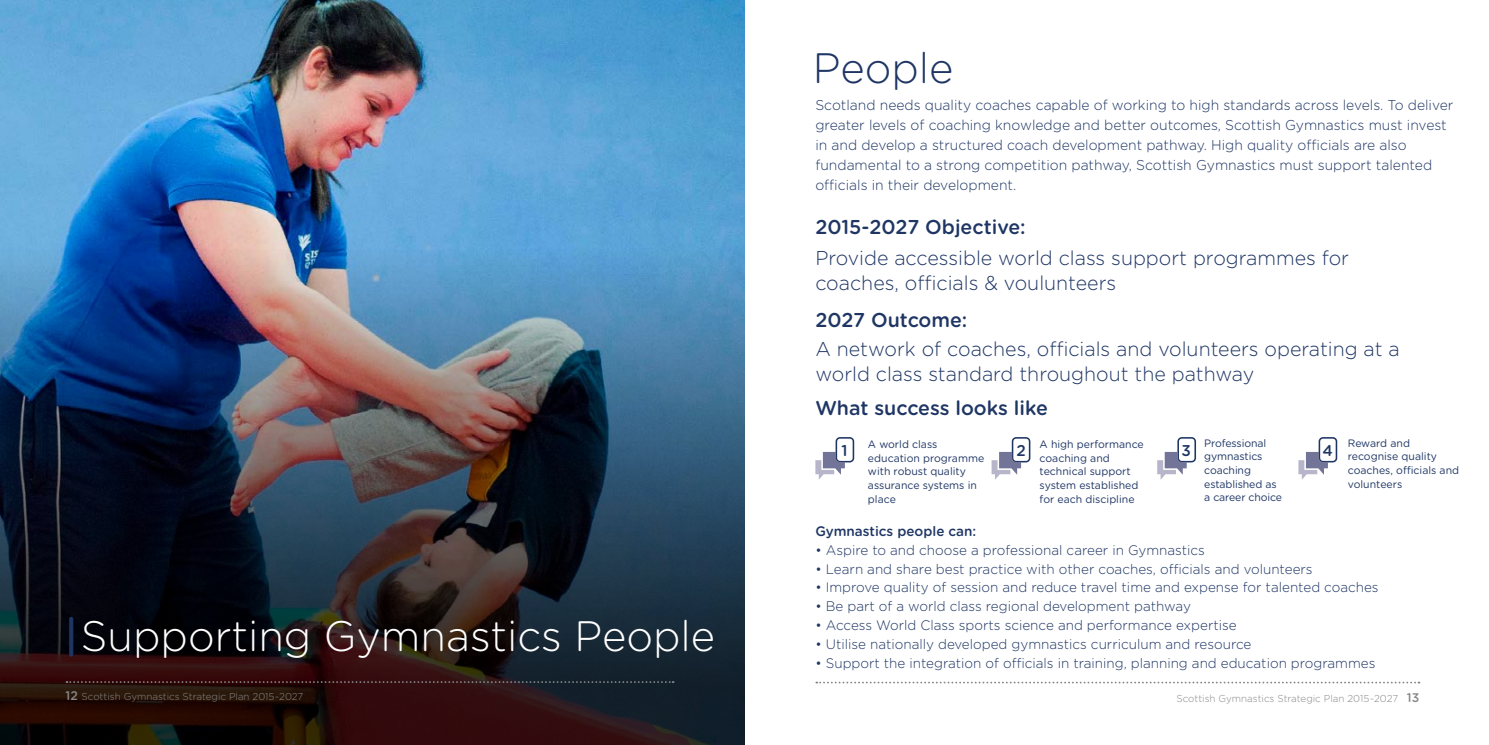
<style>
.page{position:relative;width:1489px;height:745px;background:#fff}
.page>*{position:absolute;margin:0;border:0;box-sizing:border-box;transform-origin:0 0}
.t1{font:300 42.5px "Gotham Rounded";color:#fff}
.t2{font:300 42.5px "Gotham Rounded";color:#1f3664}
.t3{font:300 20px/25px "Gotham Rounded";color:#1f3664}
.t4{font:500 20px "Gotham Rounded";color:#1f3664}
.t5{font:500 15.62px "Gotham Rounded";color:#1f3664}
.t6{font:300 14.25px/19.9px "Gotham Rounded";color:#1f3664}
.t7{font:300 13.75px "Gotham Rounded";color:#1f3664}
.t8{font:500 13.75px "Gotham Rounded";color:#1f3664}
.t9{font:10.75px/13.6px "Gotham Rounded";color:#1f3664}
.t10{font:300 10px "Gotham Rounded";color:#878787}
.s1{font-weight:500;color:#1f3664}
.s2{font-weight:500;font-size:12.5px}
</style>
<div class="page">
<img style="left:0;top:0;width:744px;height:248px">
<img style="left:0;top:248px;width:744px;height:496px">
<svg style="left:816px;top:681px;width:603px;height:2px"></svg>
<svg style="left:66px;top:680px;width:607px;height:2px"></svg>
<svg style="left:815px;top:437px;width:39px;height:42px"></svg>
<svg style="left:991px;top:437px;width:39px;height:42px"></svg>
<svg style="left:1157px;top:437px;width:38px;height:42px"></svg>
<svg style="left:1298px;top:437px;width:39px;height:42px"></svg>
<h1 class="t1" style="left:65px;top:607px;width:652px"><span class="s1">|</span>Supporting Gymnastics People</h1>
<p class="t10" style="left:66px;top:689px;width:239px"><span class="s2">12</span> Scottish Gymnastics Strategic Plan 2015-2027</p>
<h1 class="t2" style="left:812px;top:39px;width:142px">People</h1>
<p class="t6" style="left:815px;top:94px;width:639px">Scotland needs quality coaches capable of working to high standards across levels. To deliver greater levels of coaching knowledge and better outcomes, Scottish Gymnastics must invest in and develop a structured coach development pathway. High quality officials are also fundamental to a strong competition pathway, Scottish Gymnastics must support talented officials in their development.</p>
<h2 class="t4" style="left:815px;top:212px;width:212px">2015-2027 Objective:</h2>
<h2 class="t3" style="left:815px;top:244px;width:535px">Provide accessible world class support programmes for coaches, officials &amp; voulunteers</h2>
<h2 class="t4" style="left:815px;top:305px;width:153px">2027 Outcome:</h2>
<h2 class="t3" style="left:815px;top:335px;width:586px">A network of coaches, officials and volunteers operating at a world class standard throughout the pathway</h2>
<h2 class="t4" style="left:815px;top:393px;width:234px">What success looks like</h2>
<p class="t9" style="left:868px;top:436px;width:118px">A world class education programme with robust quality assurance systems in place</p>
<p class="t9" style="left:1039px;top:436px;width:106px">A high performance coaching and technical support system established for each discipline</p>
<p class="t9" style="left:1204px;top:435px;width:79px">Professional gymnastics coaching established as a career choice</p>
<p class="t9" style="left:1347px;top:435px;width:113px">Reward and recognise quality coaches, officials and volunteers</p>
<p class="t5" style="left:841px;top:439px;width:8px">1</p>
<p class="t5" style="left:1016px;top:439px;width:11px">2</p>
<p class="t5" style="left:1181px;top:439px;width:11px">3</p>
<p class="t5" style="left:1322px;top:439px;width:12px">4</p>
<p class="t8" style="left:815px;top:521px;width:162px">Gymnastics people can:</p>
<p class="t7" style="left:815px;top:540px;width:391px">• Aspire to and choose a professional career in Gymnastics</p>
<p class="t7" style="left:815px;top:559px;width:498px">• Learn and share best practice with other coaches, officials and volunteers</p>
<p class="t7" style="left:815px;top:578px;width:564px">• Improve quality of session and reduce travel time and expense for talented coaches</p>
<p class="t7" style="left:815px;top:596px;width:377px">• Be part of a world class regional development pathway</p>
<p class="t7" style="left:815px;top:615px;width:423px">• Access World Class sports science and performance expertise</p>
<p class="t7" style="left:815px;top:634px;width:437px">• Utilise nationally developed gymnastics curriculum and resource</p>
<p class="t7" style="left:815px;top:653px;width:561px">• Support the integration of officials in training, planning and education programmes</p>
<p class="t10" style="left:1176px;top:691px;width:244px">Scottish Gymnastics Strategic Plan 2015-2027 <span class="s2">13</span></p>
</div>
